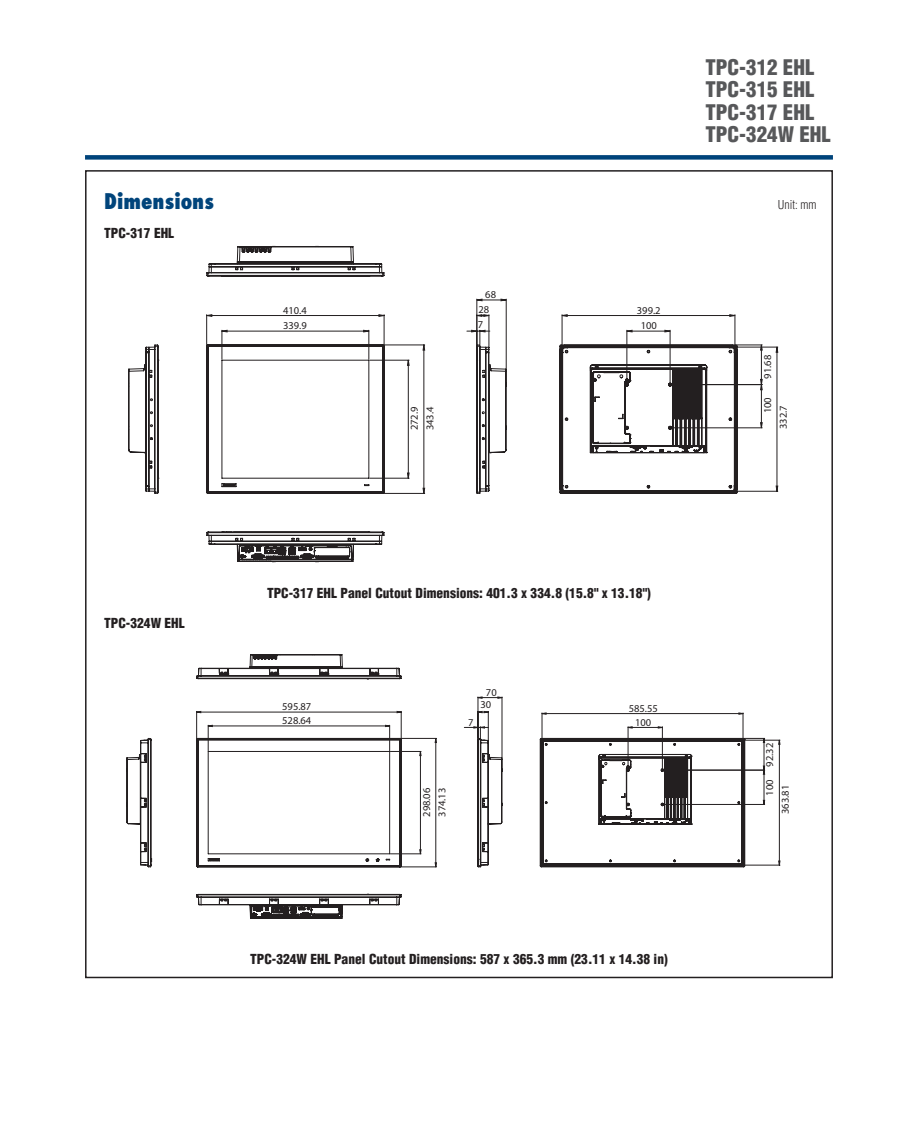
<style>
.page{position:relative;width:918px;height:1147px;background:#fff}
.page>*{position:absolute;margin:0;border:0;box-sizing:border-box;transform-origin:0 0}
.t1{font:900 condensed 21px/22.5px "Helvetica";color:#57585a}
.t2{font:800 condensed 21px "Futura";color:#00447b}
.t3{font:900 condensed 13.5px "Helvetica";color:#231f20}
.t4{font:300 condensed 12px "Helvetica";color:#231f20}
.t5{font:10.5px/15.3px "Myriad Pro";color:#231f20}
</style>
<div class="page">
<div style="left:85px;top:155px;width:748px;height:5px;background:#00447b"></div>
<svg style="left:766px;top:739px;width:14px;height:127px"></svg>
<svg style="left:126px;top:737px;width:26px;height:130px"></svg>
<svg style="left:196px;top:654px;width:206px;height:26px"></svg>
<svg style="left:196px;top:893px;width:206px;height:26px"></svg>
<svg style="left:196px;top:696px;width:570px;height:172px"></svg>
<hr style="left:206px;top:315px;width:1px;height:30px;background:#231f20">
<hr style="left:384px;top:315px;width:1px;height:30px;background:#231f20">
<hr style="left:370px;top:478px;width:39px;height:1px;background:#231f20">
<hr style="left:370px;top:360px;width:39px;height:1px;background:#231f20">
<hr style="left:384px;top:344px;width:41px;height:1px;background:#231f20">
<hr style="left:384px;top:493px;width:41px;height:1px;background:#231f20">
<svg style="left:206px;top:314px;width:179px;height:3px"></svg>
<svg style="left:407px;top:359px;width:3px;height:120px"></svg>
<svg style="left:422px;top:344px;width:4px;height:150px"></svg>
<svg style="left:206px;top:329px;width:179px;height:165px"></svg>
<svg style="left:128px;top:344px;width:31px;height:150px"></svg>
<svg style="left:206px;top:245px;width:179px;height:32px"></svg>
<svg style="left:206px;top:531px;width:179px;height:31px"></svg>
<hr style="left:506px;top:299px;width:1px;height:84px;background:#231f20">
<hr style="left:476px;top:299px;width:1px;height:46px;background:#231f20">
<hr style="left:489px;top:315px;width:1px;height:32px;background:#231f20">
<svg style="left:476px;top:298px;width:31px;height:4px"></svg>
<svg style="left:476px;top:314px;width:14px;height:3px"></svg>
<svg style="left:467px;top:329px;width:40px;height:165px"></svg>
<hr style="left:562px;top:315px;width:173px;height:1px;background:#231f20">
<hr style="left:735px;top:315px;width:1px;height:34px;background:#231f20">
<hr style="left:562px;top:315px;width:1px;height:34px;background:#231f20">
<hr style="left:627px;top:331px;width:43px;height:1px;background:#231f20">
<hr style="left:670px;top:330px;width:1px;height:54px;background:#231f20">
<hr style="left:627px;top:330px;width:1px;height:54px;background:#231f20">
<hr style="left:733px;top:347px;width:45px;height:1px;background:#231f20">
<hr style="left:733px;top:491px;width:45px;height:1px;background:#231f20">
<svg style="left:729px;top:314px;width:7px;height:3px"></svg>
<svg style="left:561px;top:314px;width:7px;height:3px"></svg>
<svg style="left:664px;top:329px;width:7px;height:4px"></svg>
<svg style="left:626px;top:329px;width:7px;height:4px"></svg>
<svg style="left:775px;top:346px;width:4px;height:146px"></svg>
<svg style="left:559px;top:344px;width:204px;height:150px"></svg>
<h1 class="t2" style="left:104px;top:188px;width:111px">Dimensions</h1>
<p class="t3" style="left:104px;top:225px;width:72px">TPC-317 EHL</p>
<p class="t5" style="left:283px;top:302px;width:25px">410.4</p>
<p class="t5" style="left:283px;top:318px;width:25px">339.9</p>
<p class="t5" style="left:406px;top:430px;width:25px;rotate:-90deg">272.9<br>343.4</p>
<p class="t5" style="left:485px;top:287px;width:12px">68</p>
<p class="t5" style="left:479px;top:301px;width:12px">28</p>
<p class="t5" style="left:478px;top:317px;width:7px">7</p>
<p class="t5" style="left:637px;top:302px;width:25px">399.2</p>
<p class="t5" style="left:641px;top:318px;width:18px">100</p>
<h1 class="t1" style="left:705px;top:55px;width:127px">TPC-312 EHL<br>TPC-315 EHL<br>TPC-317 EHL<br>TPC-324W EHL</h1>
<p class="t4" style="left:778px;top:198px;width:40px">Unit: mm</p>
<p class="t5" style="left:760px;top:379px;width:25px;rotate:-90deg">91.68</p>
<p class="t5" style="left:760px;top:413px;width:18px;rotate:-90deg">100</p>
<p class="t5" style="left:776px;top:429px;width:25px;rotate:-90deg">332.7</p>
<p class="t3" style="left:104px;top:614px;width:82px">TPC-324W EHL</p>
<p class="t3" style="left:267px;top:584px;width:385px">TPC-317 EHL Panel Cutout Dimensions: 401.3 x 334.8 (15.8" x 13.18")</p>
<p class="t5" style="left:282px;top:699px;width:31px">595.87</p>
<p class="t5" style="left:282px;top:713px;width:31px">528.64</p>
<p class="t5" style="left:486px;top:685px;width:12px">70</p>
<p class="t5" style="left:481px;top:697px;width:12px">30</p>
<p class="t5" style="left:468px;top:715px;width:7px">7</p>
<p class="t5" style="left:419px;top:817px;width:31px;rotate:-90deg">298.06<br>374.13</p>
<p class="t5" style="left:629px;top:700px;width:31px">585.55</p>
<p class="t5" style="left:635px;top:714px;width:18px">100</p>
<p class="t3" style="left:250px;top:950px;width:419px">TPC-324W EHL Panel Cutout Dimensions: 587 x 365.3 mm (23.11 x 14.38 in)</p>
<p class="t5" style="left:762px;top:767px;width:25px;rotate:-90deg">92.32</p>
<p class="t5" style="left:762px;top:795px;width:18px;rotate:-90deg">100</p>
<p class="t5" style="left:778px;top:814px;width:31px;rotate:-90deg">363.81</p>
</div>
